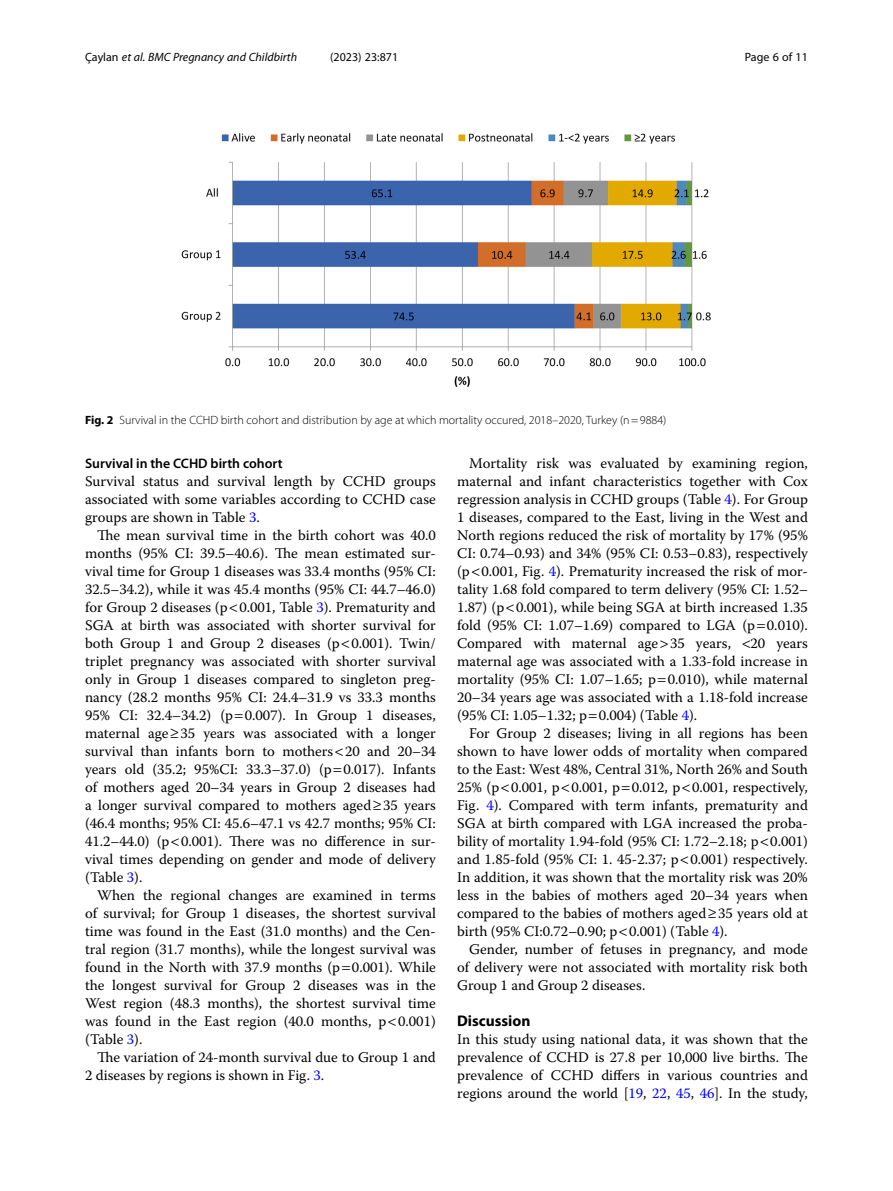
<style>
.page{position:relative;width:893px;height:1191px;background:#fff}
.page>*{position:absolute;margin:0;border:0;box-sizing:border-box;transform-origin:0 0}
.Head_1{font:700 15.45px "Myriad Pro";color:#000}
.Body_Text_Indent{font:14.7px/18px "Warnock Pro";color:#000;text-align:justify}
.Body_Text{font:14.7px/18px "Warnock Pro";color:#000;text-align:justify}
.Head_2{font:600 13.8px "Myriad Pro";color:#000}
.Figure_Caption{font:300 12px "Myriad Pro";color:#000}
.t1{font:italic 12px "Myriad Pro";color:#000}
.t2{font:12px "Myriad Pro";color:#000}
.s1{font-style:normal}
.s2{font-weight:700}
.s3{color:#00f}
</style>
<div class="page">
<img style="left:181px;top:133px;width:530px;height:254px">
<p class="t1" style="left:85px;top:50px;width:214px"><span class="s1">Çaylan</span> et al. BMC Pregnancy and Childbirth</p>
<p class="t2" style="left:330px;top:50px;width:70px">(2023) 23:871</p>
<p class="t2" style="left:745px;top:50px;width:65px">Page 6 of 11</p>
<p class="Figure_Caption" style="left:85px;top:413px;width:583px"><span class="s2">Fig. 2</span> Survival in the CCHD birth cohort and distribution by age at which mortality occured, 2018–2020, Turkey (n=9884)</p>
<p class="Head_2" style="left:85px;top:455px;width:199px">Survival in the CCHD birth cohort</p>
<p class="Body_Text" style="left:85px;top:472px;width:352px">Survival status and survival length by CCHD groups associated with some variables according to CCHD case groups are shown in Table <span class="s3">3</span>.</p>
<p class="Body_Text_Indent" style="left:85px;top:526px;width:352px;text-indent:12px">The mean survival time in the birth cohort was 40.0 months (95% CI: 39.5–40.6). The mean estimated sur&shy;vival time for Group 1 diseases was 33.4 months (95% CI:<br>32.5–34.2), while it was 45.4 months (95% CI: 44.7–46.0) for Group 2 diseases (p 0.001, Table <span class="s3">3</span>). Prematurity and SGA at birth was associated with shorter survival for both Group 1 and Group 2 diseases (p 0.001). Twin/ triplet pregnancy was associated with shorter survival only in Group 1 diseases compared to singleton preg&shy;nancy (28.2 months 95% CI: 24.4–31.9 vs 33.3 months 95% CI: 32.4–34.2) (p 0.007). In Group 1 diseases, maternal age≥35 years was associated with a longer survival than infants born to mothers 20 and 20–34 years old (35.2; 95%CI: 33.3–37.0) (p 0.017). Infants of mothers aged 20–34 years in Group 2 diseases had a longer survival compared to mothers aged≥35 years (46.4 months; 95% CI: 45.6–47.1 vs 42.7 months; 95% CI:<br>41.2–44.0) (p 0.001). There was no difference in sur&shy;vival times depending on gender and mode of delivery (Table <span class="s3">3</span>).</p>
<p class="Body_Text_Indent" style="left:85px;top:886px;width:352px;text-indent:12px">When the regional changes are examined in terms of survival; for Group 1 diseases, the shortest survival time was found in the East (31.0 months) and the Cen&shy;tral region (31.7 months), while the longest survival was found in the North with 37.9 months (p 0.001). While the longest survival for Group 2 diseases was in the West region (48.3 months), the shortest survival time was found in the East region (40.0 months, p 0.001) (Table <span class="s3">3</span>).</p>
<p class="Body_Text_Indent" style="left:85px;top:1048px;width:352px;text-indent:12px">The variation of 24-month survival due to Group 1 and<br>2 diseases by regions is shown in Fig. <span class="s3">3</span>.</p>
<p class="Body_Text_Indent" style="left:457px;top:454px;width:352px;text-indent:12px">Mortality risk was evaluated by examining region, maternal and infant characteristics together with Cox regression analysis in CCHD groups (Table <span class="s3">4</span>). For Group 1 diseases, compared to the East, living in the West and North regions reduced the risk of mortality by 17% (95% CI: 0.74–0.93) and 34% (95% CI: 0.53–0.83), respectively (p 0.001, Fig. <span class="s3">4</span>). Prematurity increased the risk of mor&shy;tality 1.68 fold compared to term delivery (95% CI: 1.52– 1.87) (p 0.001), while being SGA at birth increased 1.35 fold (95% CI: 1.07–1.69) compared to LGA (p 0.010).<br>Compared with maternal age 35 years,</p>
<p class="Body_Text_Indent" style="left:457px;top:634px;width:352px;text-indent:293px">20 years maternal age was associated with a 1.33-fold increase in mortality (95% CI: 1.07–1.65; p 0.010), while maternal 20–34 years age was associated with a 1.18-fold increase (95% CI: 1.05–1.32; p 0.004) (Table <span class="s3">4</span>).</p>
<p class="Body_Text_Indent" style="left:457px;top:724px;width:352px;text-indent:12px">For Group 2 diseases; living in all regions has been shown to have lower odds of mortality when compared to the East: West 48%, Central 31%, North 26% and South 25% (p 0.001, p 0.001, p 0.012, p 0.001, respectively, Fig. <span class="s3">4</span>). Compared with term infants, prematurity and SGA at birth compared with LGA increased the proba&shy;bility of mortality 1.94-fold (95% CI: 1.72–2.18; p 0.001) and 1.85-fold (95% CI: 1. 45-2.37; p 0.001) respectively.<br>In addition, it was shown that the mortality risk was 20% less in the babies of mothers aged 20–34 years when compared to the babies of mothers aged≥35 years old at birth (95% CI:0.72–0.90; p 0.001) (Table <span class="s3">4</span>).</p>
<p class="Body_Text_Indent" style="left:457px;top:940px;width:352px;text-indent:12px">Gender, number of fetuses in pregnancy, and mode of delivery were not associated with mortality risk both Group 1 and Group 2 diseases.</p>
<p class="Head_1" style="left:457px;top:1011px;width:75px">Discussion</p>
<p class="Body_Text" style="left:457px;top:1030px;width:352px">In this study using national data, it was shown that the prevalence of CCHD is 27.8 per 10,000 live births. The prevalence of CCHD differs in various countries and regions around the world [<span class="s3">19</span>, <span class="s3">22</span>, <span class="s3">45</span>, <span class="s3">46</span>]. In the study,</p>
</div>
